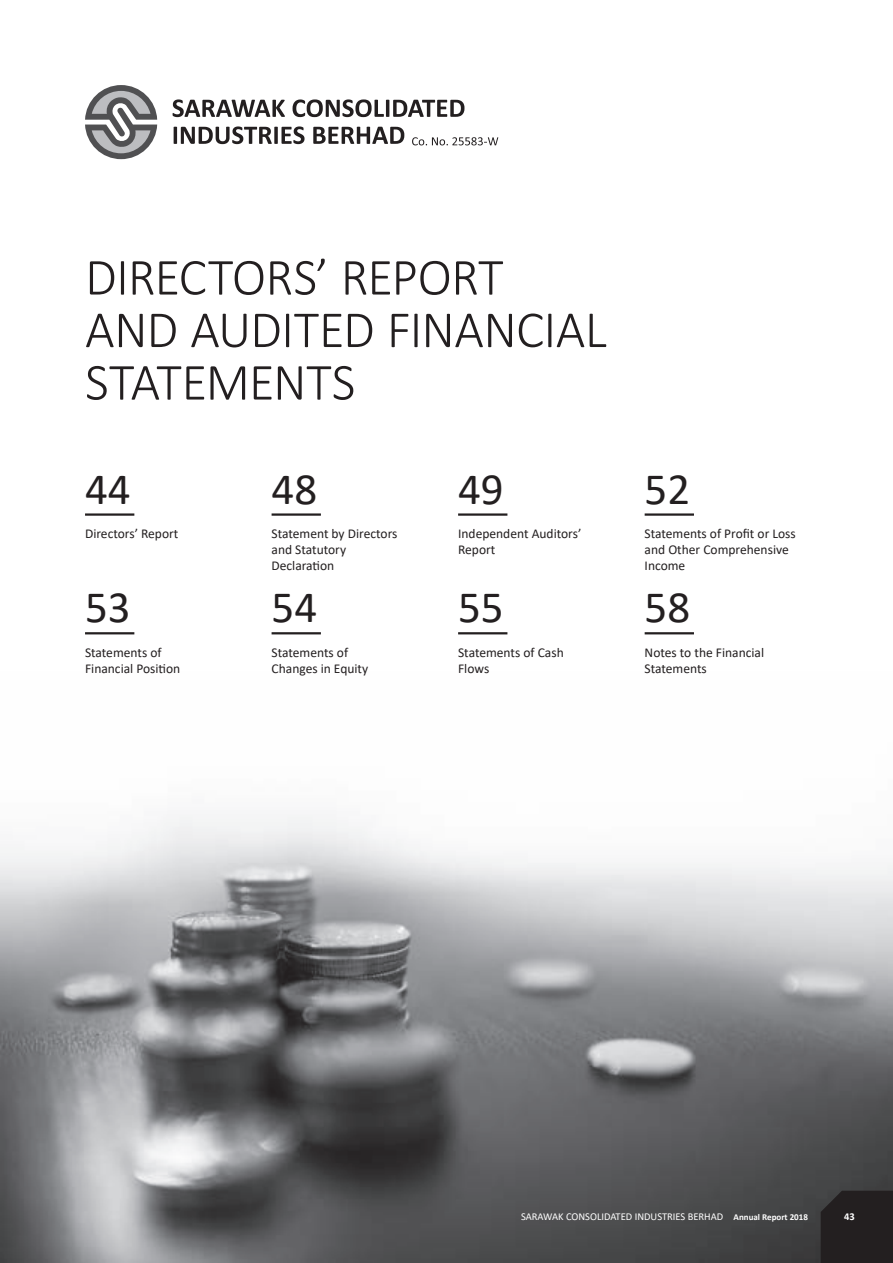
<style>
.page{position:relative;width:893px;height:1263px;background:#fff}
.page>*{position:absolute;margin:0;border:0;box-sizing:border-box;transform-origin:0 0}
.t1{font:300 52.5px/52.5px "Calibri";letter-spacing:-.015em;color:#231f20}
.t2{font:45px "Calibri";color:#231f20}
.t3{font:13.5px/16.2px "Calibri";color:#231f20}
.t4{font:10.5px "Calibri";color:#fff}
.t5{font:700 10.5px "Calibri";color:#fff}
.s1{font-weight:700;font-size:9px}
</style>
<div class="page">
<img style="left:0;top:815px;width:893px;height:448px">
<hr style="left:85px;top:513px;width:49px;height:3px;background:#231f20">
<hr style="left:272px;top:513px;width:49px;height:3px;background:#231f20">
<hr style="left:458px;top:513px;width:49px;height:3px;background:#231f20">
<hr style="left:645px;top:513px;width:49px;height:3px;background:#231f20">
<hr style="left:85px;top:632px;width:49px;height:2px;background:#231f20">
<hr style="left:272px;top:632px;width:49px;height:2px;background:#231f20">
<hr style="left:458px;top:632px;width:49px;height:2px;background:#231f20">
<hr style="left:645px;top:632px;width:49px;height:2px;background:#231f20">
<div style="left:821px;top:1191px;width:72px;height:72px;background:#231f20"></div>
<svg style="left:85px;top:85px;width:72px;height:75px"></svg>
<svg style="left:173px;top:99px;width:112px;height:18px"></svg>
<svg style="left:293px;top:99px;width:171px;height:18px"></svg>
<svg style="left:174px;top:126px;width:131px;height:18px"></svg>
<svg style="left:313px;top:127px;width:91px;height:17px"></svg>
<svg style="left:412px;top:137px;width:86px;height:8px"></svg>
<h1 class="t1" style="left:85px;top:250px;width:523px">DIRECTORS’ REPORT<br>AND AUDITED FINANCIAL<br>STATEMENTS</h1>
<h2 class="t2" style="left:85px;top:457px;width:47px">44</h2>
<p class="t3" style="left:85px;top:525px;width:95px">Directors’ Report</p>
<h2 class="t2" style="left:85px;top:576px;width:47px">53</h2>
<p class="t3" style="left:85px;top:644px;width:97px">Statements of<br>Financial Position</p>
<h2 class="t2" style="left:272px;top:457px;width:47px">48</h2>
<p class="t3" style="left:272px;top:525px;width:127px">Statement by Directors and Statutory<br>Declaration</p>
<h2 class="t2" style="left:272px;top:576px;width:47px">54</h2>
<p class="t3" style="left:272px;top:644px;width:98px">Statements of<br>Changes in Equity</p>
<h2 class="t2" style="left:458px;top:457px;width:47px">49</h2>
<p class="t3" style="left:458px;top:525px;width:125px">Independent Auditors’<br>Report</p>
<h2 class="t2" style="left:458px;top:576px;width:47px">55</h2>
<p class="t3" style="left:458px;top:644px;width:107px">Statements of Cash<br>Flows</p>
<h2 class="t2" style="left:645px;top:457px;width:47px">52</h2>
<p class="t3" style="left:645px;top:525px;width:153px">Statements of Profit or Loss and Other Comprehensive<br>Income</p>
<h2 class="t2" style="left:645px;top:576px;width:47px">58</h2>
<p class="t3" style="left:645px;top:644px;width:121px">Notes to the Financial<br>Statements</p>
<p class="t4" style="left:521px;top:1209px;width:288px">SARAWAK CONSOLIDATED INDUSTRIES BERHAD <span class="s1">Annual Report 2018</span></p>
<p class="t5" style="left:844px;top:1209px;width:12px">43</p>
</div>
